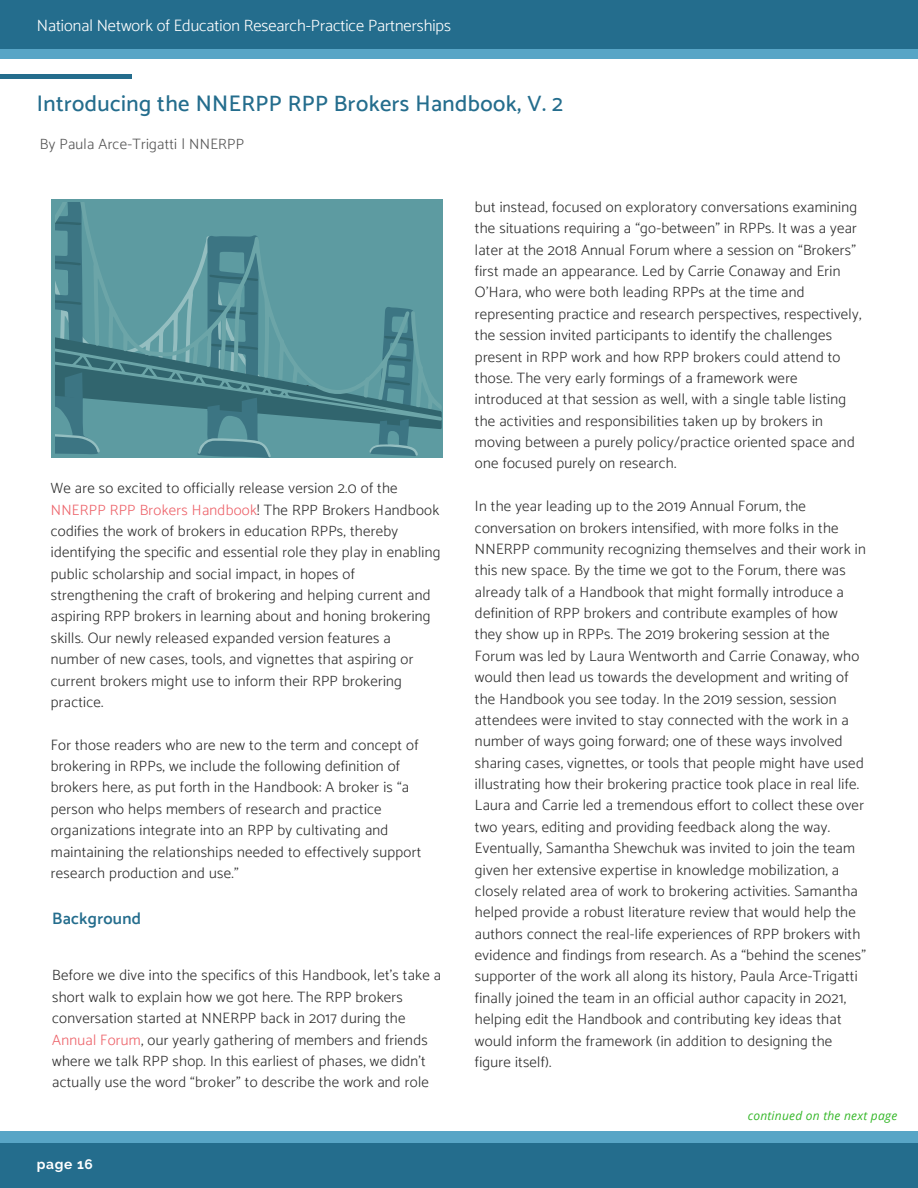
<style>
.page{position:relative;width:918px;height:1188px;background:#fff}
.page>*{position:absolute;margin:0;border:0;box-sizing:border-box;transform-origin:0 0}
.t1{font:500 22.5px "Catamaran";letter-spacing:.02em;color:#246d8d}
.t2{font:300 16.5px "Catamaran";color:#fff}
.t3{font:600 16.5px "Catamaran";letter-spacing:.02em;color:#246d8d}
.t4{font:300 15px/21.3px "Catamaran";letter-spacing:.02em;color:#2f2f2f}
.t5{font:300 15px "Catamaran";letter-spacing:.02em;color:#545454}
.t6{font:700 13.8px "Raleway";letter-spacing:.05em;color:#fff}
.t7{font:italic 12px "Open Sans";letter-spacing:.02em;color:#35b729}
.s1{color:#ed636a}
</style>
<div class="page">
<div style="left:11px;top:1132px;width:907px;height:56px;background:#58a5c6"></div>
<div style="left:0;top:1132px;width:28px;height:56px;background:#58a5c6"></div>
<div style="left:0;top:0;width:918px;height:58px;background:#58a5c6"></div>
<div style="left:0;top:0;width:918px;height:49px;background:#246d8d"></div>
<div style="left:7px;top:1144px;width:911px;height:44px;background:#246d8d"></div>
<div style="left:0;top:1144px;width:25px;height:44px;background:#246d8d"></div>
<hr style="left:0;top:75px;width:132px;height:3px;background:#246d8d">
<div style="left:51px;top:200px;width:391px;height:258px;background:#5d9ba1"></div>
<svg style="left:281px;top:337px;width:88px;height:84px"></svg>
<svg style="left:56px;top:203px;width:225px;height:255px"></svg>
<svg style="left:369px;top:307px;width:73px;height:149px"></svg>
<p class="t2" style="left:37px;top:15px;width:416px">National Network of Education Research-Practice Partnerships</p>
<h1 class="t1" style="left:37px;top:90px;width:528px">Introducing the NNERPP RPP Brokers Handbook, V. 2</h1>
<p class="t5" style="left:40px;top:135px;width:206px">By Paula Arce-Trigatti | NNERPP</p>
<p class="t4" style="left:51px;top:477px;width:391px">We are so excited to officially release version 2.0 of the <span class="s1">NNERPP RPP Brokers Handbook</span>! The RPP Brokers Handbook codifies the work of brokers in education RPPs, thereby identifying the specific and essential role they play in enabling public scholarship and social impact, in hopes of strengthening the craft of brokering and helping current and aspiring RPP brokers in learning about and honing brokering skills. Our newly released expanded version features a number of new cases, tools, and vignettes that aspiring or current brokers might use to inform their RPP brokering practice.</p>
<p class="t4" style="left:51px;top:734px;width:372px">For those readers who are new to the term and concept of brokering in RPPs, we include the following definition of brokers here, as put forth in the Handbook: A broker is “a person who helps members of research and practice organizations integrate into an RPP by cultivating and maintaining the relationships needed to effectively support research production and use.”</p>
<p class="t3" style="left:52px;top:908px;width:90px">Background</p>
<p class="t4" style="left:52px;top:965px;width:391px">Before we dive into the specifics of this Handbook, let’s take a short walk to explain how we got here. The RPP brokers conversation started at NNERPP back in 2017 during the <span class="s1">Annual Forum</span>, our yearly gathering of members and friends where we talk RPP shop. In this earliest of phases, we didn’t actually use the word “broker” to describe the work and role</p>
<p class="t6" style="left:37px;top:1156px;width:58px">page 16</p>
<p class="t4" style="left:475px;top:196px;width:388px">but instead, focused on exploratory conversations examining the situations requiring a “go-between” in RPPs. It was a year later at the 2018 Annual Forum where a session on “Brokers” first made an appearance. Led by Carrie Conaway and Erin O’Hara, who were both leading RPPs at the time and representing practice and research perspectives, respectively, the session invited participants to identify the challenges present in RPP work and how RPP brokers could attend to those. The very early formings of a framework were introduced at that session as well, with a single table listing the activities and responsibilities taken up by brokers in moving between a purely policy/practice oriented space and one focused purely on research.</p>
<p class="t4" style="left:475px;top:495px;width:393px">In the year leading up to the 2019 Annual Forum, the conversation on brokers intensified, with more folks in the NNERPP community recognizing themselves and their work in this new space. By the time we got to the Forum, there was already talk of a Handbook that might formally introduce a definition of RPP brokers and contribute examples of how they show up in RPPs. The 2019 brokering session at the Forum was led by Laura Wentworth and Carrie Conaway, who would then lead us towards the development and writing of the Handbook you see today. In the 2019 session, session attendees were invited to stay connected with the work in a number of ways going forward; one of these ways involved sharing cases, vignettes, or tools that people might have used illustrating how their brokering practice took place in real life.<br>Laura and Carrie led a tremendous effort to collect these over two years, editing and providing feedback along the way.<br>Eventually, Samantha Shewchuk was invited to join the team given her extensive expertise in knowledge mobilization, a closely related area of work to brokering activities. Samantha helped provide a robust literature review that would help the authors connect the real-life experiences of RPP brokers with evidence and findings from research. As a “behind the scenes” supporter of the work all along its history, Paula Arce-Trigatti finally joined the team in an official author capacity in 2021, helping edit the Handbook and contributing key ideas that would inform the framework (in addition to designing the figure itself).</p>
<p class="t7" style="left:748px;top:1108px;width:151px">continued on the next page</p>
</div>
